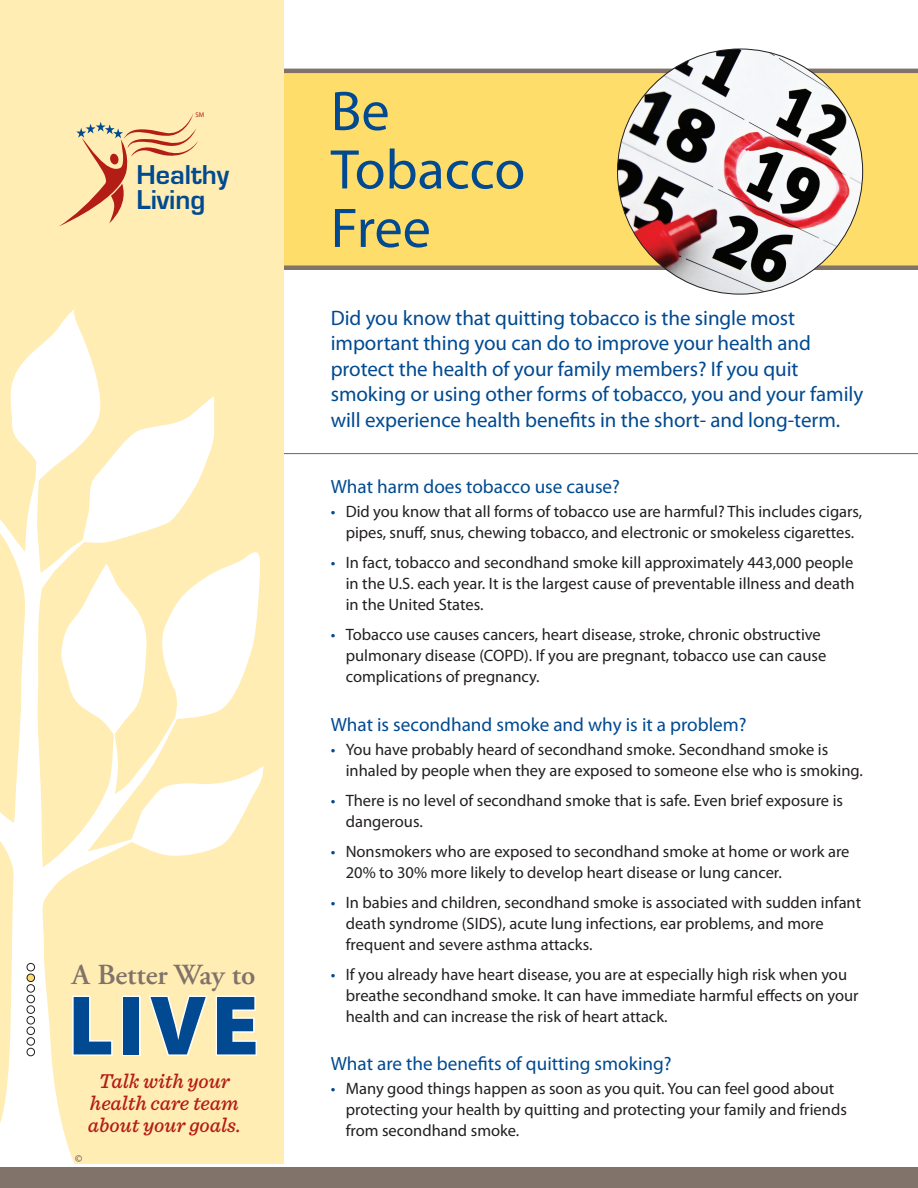
<style>
.page{position:relative;width:918px;height:1188px;background:#fff}
.page>*{position:absolute;margin:0;border:0;box-sizing:border-box;transform-origin:0 0}
.t1{font:900 85.35px "Myriad Pro";color:#014a91}
.t2{font:56.25px/58.5px "Myriad Pro";letter-spacing:-.005em;color:#014a91}
.t3{font:600 29.1px "Adobe Garamond";letter-spacing:-.005em;color:#81736a}
.t4{font:700 28.35px/24.5px "Eurostile";letter-spacing:-.005em;color:#014a91}
.Intro{font:21px/25.5px "Myriad Pro";letter-spacing:-.005em;color:#014a91}
.t5{font:italic 500 20.85px/22.2px "Sentinel";color:#b41d15;text-align:center}
.Subhead_eat_wisely{font:19.2px "Myriad Pro";color:#014a91}
.bullet_text_less_spa{font:16.5px/21px "Myriad Pro";color:#231f20}
.t6{font:300 10.5px "Myriad Pro";color:#231f20}
.t7{font:6.9px "Myriad Pro";color:#b41d15}
.s1{color:#014990}
</style>
<div class="page">
<div style="left:255px;top:72px;width:663px;height:198px;background:#ffdd6b"></div>
<hr style="left:284px;top:453px;width:634px;height:1px;background:#81736a">
<hr style="left:284px;top:266px;width:634px;height:4px;background:#81736a">
<hr style="left:284px;top:69px;width:634px;height:4px;background:#81736a">
<div style="left:0;top:0;width:284px;height:1164px;background:#ffedb4"></div>
<svg style="left:0;top:520px;width:177px;height:644px"></svg>
<svg style="left:6px;top:307px;width:208px;height:237px"></svg>
<svg style="left:58px;top:561px;width:90px;height:174px"></svg>
<svg style="left:159px;top:550px;width:101px;height:169px"></svg>
<svg style="left:131px;top:766px;width:133px;height:91px"></svg>
<div style="left:27px;top:1038px;width:8px;height:7px;background:#fff;border-radius:50%"></div>
<div style="left:27px;top:1037px;width:8px;height:8px;border:1px solid #231f20;border-radius:50%"></div>
<div style="left:27px;top:963px;width:8px;height:8px;background:#fff;border-radius:50%"></div>
<div style="left:27px;top:963px;width:8px;height:8px;border:1px solid #231f20;border-radius:50%"></div>
<div style="left:27px;top:974px;width:8px;height:8px;background:#ffdd6b;border-radius:50%"></div>
<div style="left:27px;top:974px;width:8px;height:8px;border:1px solid #231f20;border-radius:50%"></div>
<div style="left:27px;top:985px;width:8px;height:7px;background:#fff;border-radius:50%"></div>
<div style="left:27px;top:984px;width:8px;height:8px;border:1px solid #231f20;border-radius:50%"></div>
<div style="left:27px;top:995px;width:8px;height:8px;background:#fff;border-radius:50%"></div>
<div style="left:27px;top:995px;width:8px;height:8px;border:1px solid #231f20;border-radius:50%"></div>
<div style="left:27px;top:1006px;width:8px;height:7px;background:#fff;border-radius:50%"></div>
<div style="left:27px;top:1006px;width:8px;height:8px;border:1px solid #231f20;border-radius:50%"></div>
<div style="left:27px;top:1017px;width:8px;height:7px;background:#fff;border-radius:50%"></div>
<div style="left:27px;top:1016px;width:8px;height:8px;border:1px solid #231f20;border-radius:50%"></div>
<div style="left:27px;top:1048px;width:8px;height:8px;background:#fff;border-radius:50%"></div>
<div style="left:27px;top:1048px;width:8px;height:8px;border:1px solid #231f20;border-radius:50%"></div>
<div style="left:27px;top:1027px;width:8px;height:8px;background:#fff;border-radius:50%"></div>
<div style="left:27px;top:1027px;width:8px;height:8px;border:1px solid #231f20;border-radius:50%"></div>
<svg style="left:71px;top:994px;width:43px;height:63px"></svg>
<div style="left:122px;top:996px;width:19px;height:60px;border:3px solid #fff"></div>
<svg style="left:147px;top:994px;width:110px;height:64px"></svg>
<div style="left:0;top:1168px;width:918px;height:20px;background:#81736a"></div>
<img style="left:618px;top:49px;width:245px;height:245px;border-radius:123px">
<svg style="left:59px;top:113px;width:139px;height:113px"></svg>
<p class="t7" style="left:195px;top:111px;width:10px">SM</p>
<p class="t4" style="left:137px;top:163px;width:94px">Healthy<br>Living</p>
<p class="t3" style="left:72px;top:958px;width:185px">A Better Way to</p>
<p class="t1" style="left:68px;top:969px;width:192px">LIVE</p>
<p class="t5" style="left:88px;top:1069px;width:154px">Talk with your health care team about your goals.</p>
<p class="t6" style="left:75px;top:1152px;width:9px">©</p>
<p class="t2" style="left:331px;top:81px;width:196px">Be<br>Tobacco<br>Free</p>
<p class="Intro" style="left:331px;top:305px;width:534px">Did you know that quitting tobacco is the single most important thing you can do to improve your health and protect the health of your family members? If you quit smoking or using other forms of tobacco, you and your family will experience health benefits in the short- and long-term.</p>
<h1 class="Subhead_eat_wisely" style="left:331px;top:475px;width:291px">What harm does tobacco use cause?</h1>
<p class="bullet_text_less_spa" style="left:331px;top:501px;width:533px;text-align:center"><span class="s1">•</span> Did you know that all forms of tobacco use are harmful? This includes cigars, pipes, snuff, snus, chewing tobacco, and electronic or smokeless cigarettes.</p>
<p class="bullet_text_less_spa" style="left:346px;top:552px;width:510px;text-align:justify;text-indent:-15px"><span class="s1">•</span> In fact, tobacco and secondhand smoke kill approximately 443,000 people in the U.S. each year. It is the largest cause of preventable illness and death in the United States.</p>
<p class="bullet_text_less_spa" style="left:346px;top:624px;width:482px;text-indent:-15px"><span class="s1">•</span> Tobacco use causes cancers, heart disease, stroke, chronic obstructive pulmonary disease (COPD). If you are pregnant, tobacco use can cause complications of pregnancy.</p>
<h1 class="Subhead_eat_wisely" style="left:331px;top:712px;width:417px">What is secondhand smoke and why is it a problem?</h1>
<p class="bullet_text_less_spa" style="left:346px;top:738px;width:519px;text-indent:-15px"><span class="s1">•</span> You have probably heard of secondhand smoke. Secondhand smoke is inhaled by people when they are exposed to someone else who is smoking.</p>
<p class="bullet_text_less_spa" style="left:346px;top:789px;width:499px;text-indent:-15px"><span class="s1">•</span> There is no level of secondhand smoke that is safe. Even brief exposure is dangerous.</p>
<p class="bullet_text_less_spa" style="left:346px;top:840px;width:505px;text-indent:-15px"><span class="s1">•</span> Nonsmokers who are exposed to secondhand smoke at home or work are<br>20% to 30% more likely to develop heart disease or lung cancer.</p>
<p class="bullet_text_less_spa" style="left:346px;top:891px;width:517px;text-indent:-15px"><span class="s1">•</span> In babies and children, secondhand smoke is associated with sudden infant death syndrome (SIDS), acute lung infections, ear problems, and more frequent and severe asthma attacks.</p>
<p class="bullet_text_less_spa" style="left:346px;top:963px;width:514px;text-indent:-15px"><span class="s1">•</span> If you already have heart disease, you are at especially high risk when you breathe secondhand smoke. It can have immediate harmful effects on your health and can increase the risk of heart attack.</p>
<h1 class="Subhead_eat_wisely" style="left:331px;top:1052px;width:342px">What are the benefits of quitting smoking?</h1>
<p class="bullet_text_less_spa" style="left:346px;top:1078px;width:503px;text-indent:-15px"><span class="s1">•</span> Many good things happen as soon as you quit. You can feel good about protecting your health by quitting and protecting your family and friends from secondhand smoke.</p>
</div>
